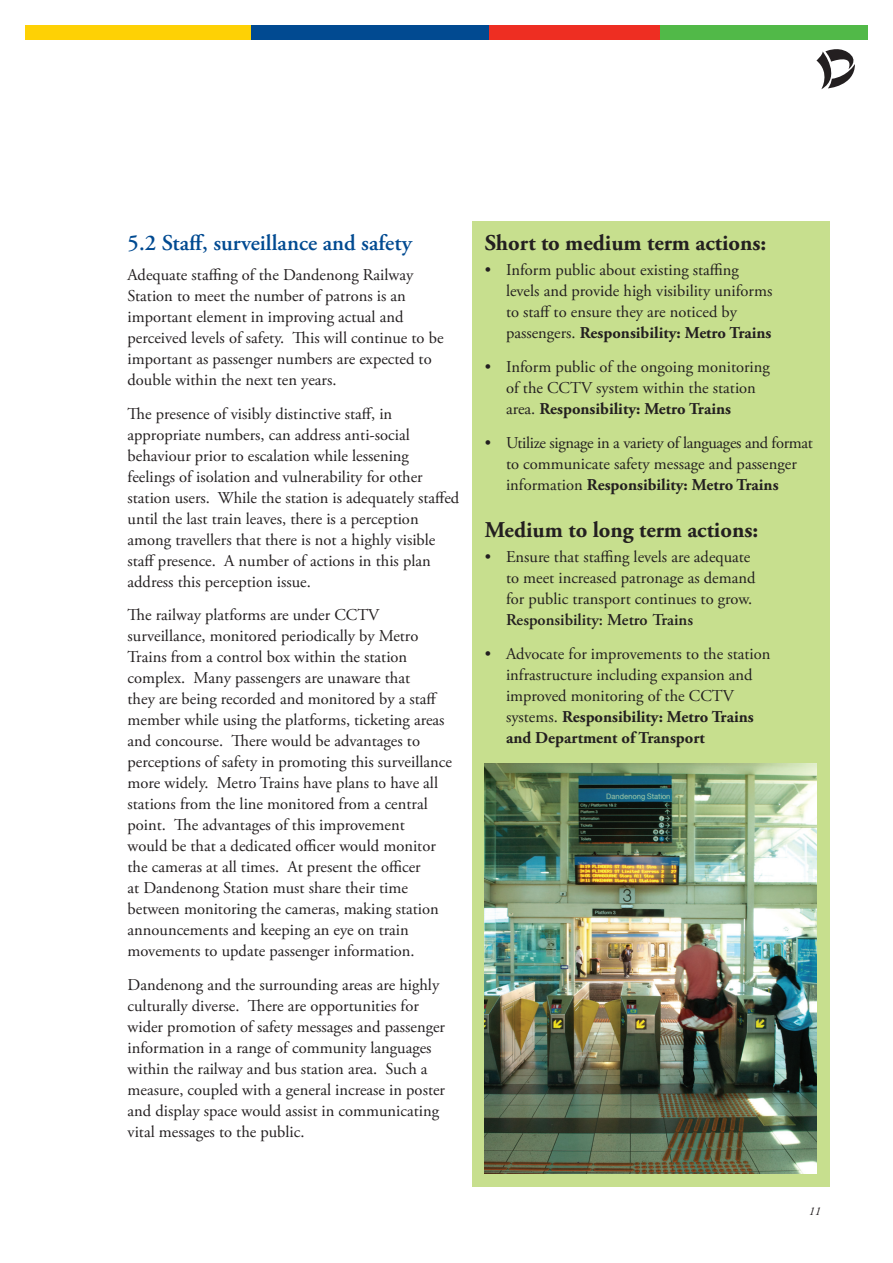
<style>
.page{position:relative;width:893px;height:1263px;background:#fff}
.page>*{position:absolute;margin:0;border:0;box-sizing:border-box;transform-origin:0 0}
.t1{font:700 22.5px "Adobe Garamond Pro";color:#231f20}
.t2{font:600 22.5px "Adobe Garamond Pro";color:#014a91}
.t3{font:16.5px/21px "Adobe Garamond Pro";color:#231f20}
.t4{font:16.5px/21px "Adobe Garamond Pro";letter-spacing:-.02em;color:#231f20}
.t5{font:600 16.5px "Adobe Garamond Pro";color:#231f20}
.t6{font:italic 12px "Adobe Garamond Pro";color:#231f20}
.s1{font-weight:700}
</style>
<div class="page">
<svg style="left:816px;top:49px;width:39px;height:40px"></svg>
<div style="left:659px;top:26px;width:208px;height:14px;background:#51b948"></div>
<div style="left:26px;top:26px;width:226px;height:14px;background:#fed105"></div>
<div style="left:252px;top:26px;width:237px;height:14px;background:#014a91"></div>
<div style="left:489px;top:26px;width:170px;height:14px;background:#ee2e22"></div>
<div style="left:472px;top:221px;width:357px;height:965px;background:#c7df8e"></div>
<img style="left:485px;top:763px;width:331px;height:411px">
<h1 class="t2" style="left:128px;top:230px;width:286px">5.2 Staff, surveillance and safety</h1>
<p class="t3" style="left:128px;top:265px;width:317px">Adequate staffing of the Dandenong Railway Station to meet the number of patrons is an important element in improving actual and perceived levels of safety. This will continue to be important as passenger numbers are expected to double within the next ten years.</p>
<p class="t3" style="left:128px;top:403px;width:333px">The presence of visibly distinctive staff, in appropriate numbers, can address anti-social behaviour prior to escalation while lessening feelings of isolation and vulnerability for other station users. While the station is adequately staffed until the last train leaves, there is a perception among travellers that there is not a highly visible staff presence. A number of actions in this plan address this perception issue.</p>
<p class="t3" style="left:128px;top:605px;width:326px">The railway platforms are under CCTV surveillance, monitored periodically by Metro Trains from a control box within the station complex. Many passengers are unaware that<br>they are being recorded and monitored by a staff member while using the platforms, ticketing areas and concourse. There would be advantages to perceptions of safety in promoting this surveillance more widely. Metro Trains have plans to have all stations from the line monitored from a central point. The advantages of this improvement<br>would be that a dedicated officer would monitor the cameras at all times. At present the officer<br>at Dandenong Station must share their time between monitoring the cameras, making station announcements and keeping an eye on train movements to update passenger information.</p>
<p class="t3" style="left:128px;top:975px;width:319px">Dandenong and the surrounding areas are highly culturally diverse. There are opportunities for wider promotion of safety messages and passenger information in a range of community languages within the railway and bus station area. Such a measure, coupled with a general increase in poster and display space would assist in communicating vital messages to the public.</p>
<h1 class="t1" style="left:485px;top:230px;width:283px">Short to medium term actions:</h1>
<p class="t3" style="left:506px;top:260px;width:268px;text-indent:-21px">• Inform public about existing staffing levels and provide high visibility uniforms to staff to ensure they are noticed by passengers. <span class="s1">Responsibility: Metro Trains</span></p>
<p class="t3" style="left:506px;top:357px;width:265px;text-indent:-21px">• Inform public of the ongoing monitoring of the CCTV system within the station area. <span class="s1">Responsibility: Metro Trains</span></p>
<p class="t4" style="left:506px;top:433px;width:308px;text-indent:-21px">• Utilize signage in a variety of languages and format to communicate safety message and passenger information <span class="s1">Responsibility: Metro Trains</span></p>
<h1 class="t1" style="left:485px;top:516px;width:275px">Medium to long term actions:</h1>
<p class="t3" style="left:506px;top:547px;width:251px;text-indent:-21px">• Ensure that staffing levels are adequate to meet increased patronage as demand for public transport continues to grow.</p>
<p class="t5" style="left:506px;top:610px;width:189px">Responsibility: Metro Trains</p>
<p class="t3" style="left:506px;top:643px;width:266px;text-indent:-21px">• Advocate for improvements to the station infrastructure including expansion and improved monitoring of the CCTV systems. <span class="s1">Responsibility: Metro Trains and Department of Transport</span></p>
<p class="t6" style="left:809px;top:1203px;width:13px">11</p>
</div>
